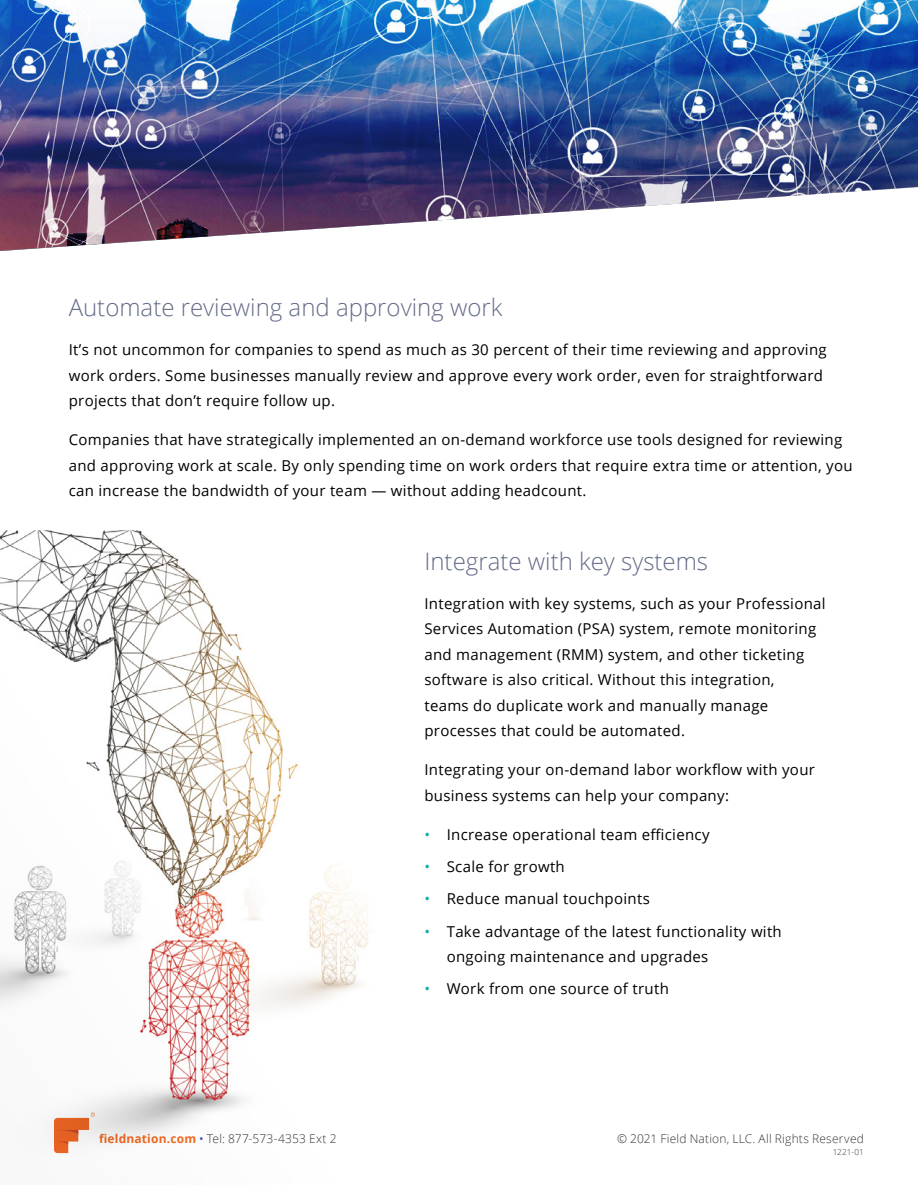
<style>
.page{position:relative;width:918px;height:1188px;background:#fff}
.page>*{position:absolute;margin:0;border:0;box-sizing:border-box;transform-origin:0 0}
.t1{font:300 24px "Open Sans";color:#636b88}
.t2{font:15px/25.5px "Open Sans";letter-spacing:.02em;color:#000}
.t3{font:300 12px "Open Sans";letter-spacing:.015em;color:#343433}
.t4{font:300 8.25px "Open Sans";letter-spacing:.005em;color:#343433}
.s1{color:#13aeac}
.s2{font-weight:700;color:#f16a22}
.s3{font-weight:400;color:#4957a6}
</style>
<div class="page">
<img style="left:0;top:0;width:918px;height:251px">
<img style="left:0;top:531px;width:370px;height:623px">
<h1 class="t1" style="left:69px;top:291px;width:435px">Automate reviewing and approving work</h1>
<p class="t2" style="left:69px;top:337px;width:760px">It’s not uncommon for companies to spend as much as 30 percent of their time reviewing and approving work orders. Some businesses manually review and approve every work order, even for straightforward projects that don’t require follow up.</p>
<p class="t2" style="left:69px;top:427px;width:785px">Companies that have strategically implemented an on-demand workforce use tools designed for reviewing and approving work at scale. By only spending time on work orders that require extra time or attention, you can increase the bandwidth of your team — without adding headcount.</p>
<h1 class="t1" style="left:424px;top:545px;width:285px">Integrate with key systems</h1>
<p class="t2" style="left:424px;top:590px;width:403px">Integration with key systems, such as your Professional Services Automation (PSA) system, remote monitoring and management (RMM) system, and other ticketing software is also critical. Without this integration,<br>teams do duplicate work and manually manage processes that could be automated.</p>
<p class="t2" style="left:424px;top:757px;width:392px">Integrating your on-demand labor workflow with your business systems can help your company:</p>
<p class="t2" style="left:424px;top:821px;width:287px"><span class="s1">•</span> Increase operational team efficiency</p>
<p class="t2" style="left:424px;top:854px;width:142px"><span class="s1">•</span> Scale for growth</p>
<p class="t2" style="left:424px;top:886px;width:227px"><span class="s1">•</span> Reduce manual touchpoints</p>
<p class="t2" style="left:447px;top:918px;width:337px;text-indent:-22px"><span class="s1">•</span> Take advantage of the latest functionality with ongoing maintenance and upgrades</p>
<p class="t2" style="left:424px;top:976px;width:246px"><span class="s1">•</span> Work from one source of truth</p>
<p class="t3" style="left:99px;top:1131px;width:239px"><span class="s2">fieldnation.com</span> <span class="s3">•</span> Tel: 877-573-4353 Ext 2</p>
<p class="t3" style="left:617px;top:1131px;width:248px">© 2021 Field Nation, LLC. All Rights Reserved</p>
<p class="t4" style="left:833px;top:1147px;width:33px">1221-01</p>
</div>
